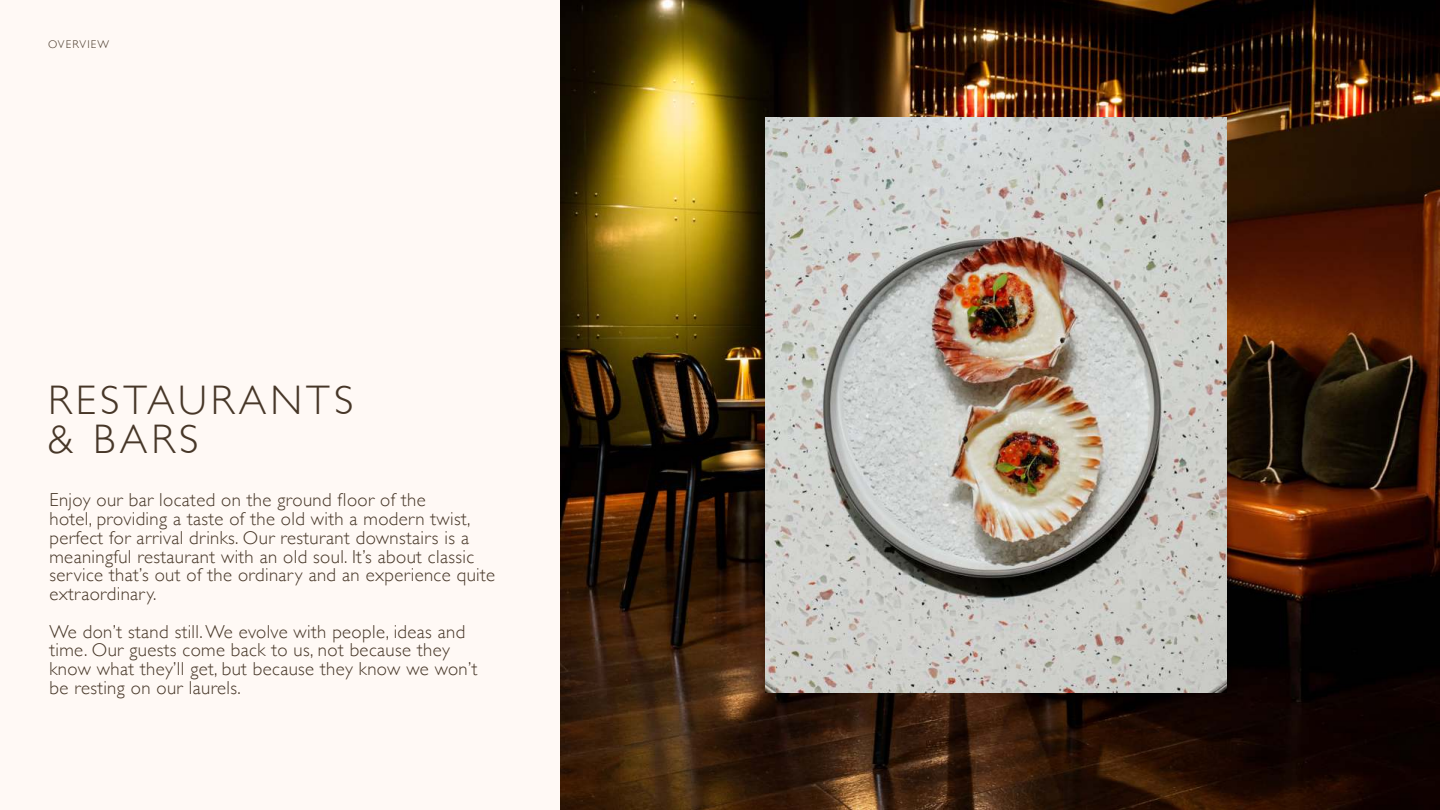
<style>
.page{position:relative;width:1440px;height:810px;background:#fff9f5}
.page>*{position:absolute;margin:0;border:0;box-sizing:border-box;transform-origin:0 0}
.t1{font:300 41.25px/39px "Gill Sans";letter-spacing:.1em;color:#473728}
.t2{font:300 18.75px/18.8px "Gill Sans";letter-spacing:.02em;color:#473728}
.t3{font:300 11.25px "Gill Sans";letter-spacing:.1em;color:#473728}
</style>
<div class="page">
<img style="left:560px;top:0;width:880px;height:810px">
<img style="left:765px;top:118px;width:462px;height:574px">
<p class="t3" style="left:48px;top:40px;width:63px">OVERVIEW</p>
<h1 class="t1" style="left:48px;top:384px;width:307px">RESTAURANTS &amp; BARS</h1>
<p class="t2" style="left:50px;top:490px;width:447px">Enjoy our bar located on the ground floor of the<br>hotel, providing a taste of the old with a modern twist, perfect for arrival drinks. Our resturant downstairs is a meaningful restaurant with an old soul. It’s about classic service that’s out of the ordinary and an experience quite extraordinary.</p>
<p class="t2" style="left:50px;top:623px;width:430px">We don’t stand still. We evolve with people, ideas and time. Our guests come back to us, not because they know what they’ll get, but because they know we won’t be resting on our laurels.</p>
</div>
